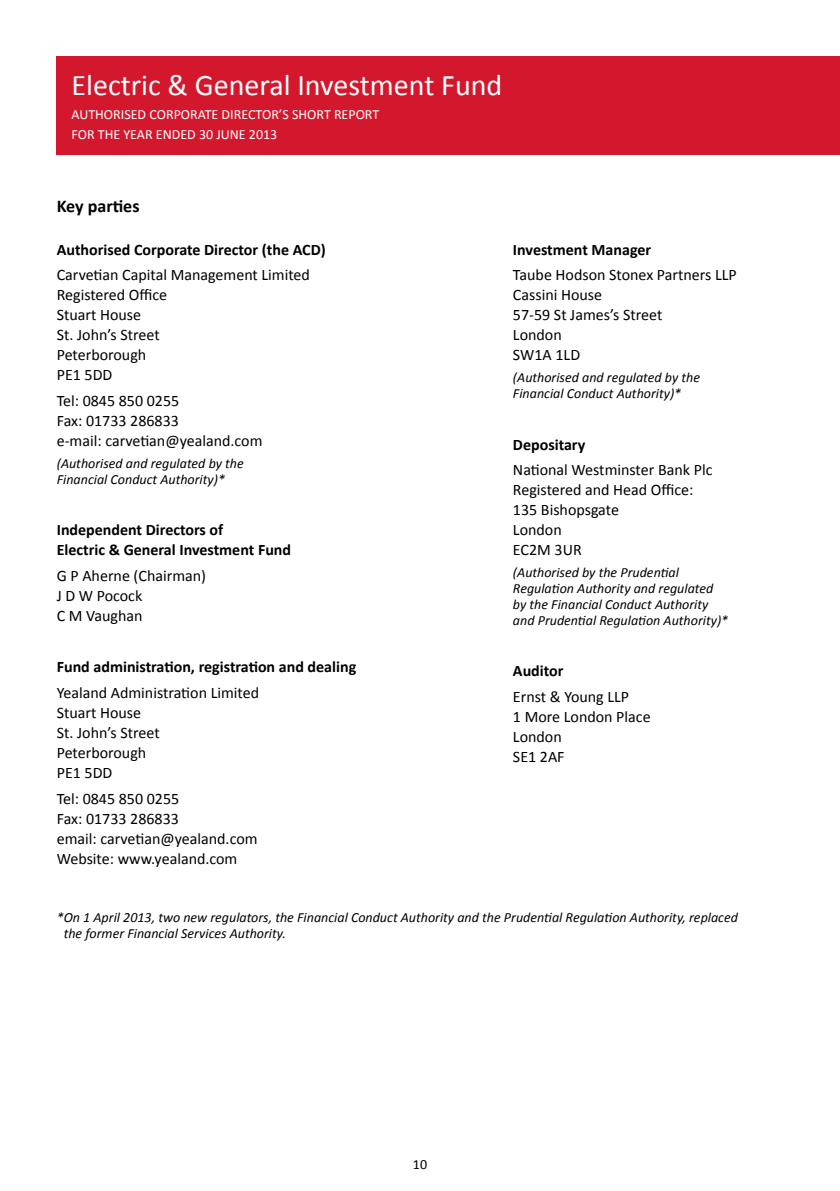
<style>
.page{position:relative;width:840px;height:1191px;background:#fff}
.page>*{position:absolute;margin:0;border:0;box-sizing:border-box;transform-origin:0 0}
.t1{font:30px "Calibri";color:#fff}
.t2{font:700 18px "Calibri";color:#000}
.t3{font:16px/20px "Calibri";color:#000}
.t4{font:700 16px/20px "Calibri";color:#000}
.t5{font:italic 14px/16px "Calibri";color:#000}
.t6{font:14px/20px "Calibri";color:#fff}
.t7{font:14px "Calibri";color:#000}
</style>
<div class="page">
<div style="left:57px;top:57px;width:782px;height:98px;background:#d3182e"></div>
<h1 class="t1" style="left:71px;top:66px;width:432px">Electric &amp; General Investment Fund</h1>
<p class="t6" style="left:71px;top:104px;width:309px">AUTHORISED CORPORATE DIRECTOR’S SHORT REPORT<br>FOR THE YEAR ENDED 30 JUNE 2013</p>
<p class="t2" style="left:57px;top:194px;width:84px">Key parties</p>
<p class="t4" style="left:57px;top:239px;width:270px">Authorised Corporate Director (the ACD)</p>
<p class="t3" style="left:57px;top:265px;width:254px">Carvetian Capital Management Limited<br>Registered Office<br>Stuart House<br>St. John’s Street<br>Peterborough<br>PE1 5DD</p>
<p class="t3" style="left:57px;top:391px;width:207px">Tel: 0845 850 0255<br>Fax: 01733 286833<br>e-mail: carvetian@yealand.com</p>
<p class="t5" style="left:57px;top:455px;width:188px">(Authorised and regulated by the<br>Financial Conduct Authority)*</p>
<p class="t4" style="left:57px;top:520px;width:236px">Independent Directors of<br>Electric &amp; General Investment Fund</p>
<p class="t3" style="left:57px;top:565px;width:151px">G P Aherne (Chairman)<br>J D W Pocock<br>C M Vaughan</p>
<p class="t4" style="left:57px;top:657px;width:301px">Fund administration, registration and dealing</p>
<p class="t3" style="left:57px;top:682px;width:204px">Yealand Administration Limited<br>Stuart House<br>St. John’s Street<br>Peterborough<br>PE1 5DD</p>
<p class="t3" style="left:57px;top:788px;width:202px">Tel: 0845 850 0255<br>Fax: 01733 286833<br>email: carvetian@yealand.com<br>Website: www.yealand.com</p>
<p class="t4" style="left:512px;top:239px;width:140px">Investment Manager</p>
<p class="t3" style="left:512px;top:265px;width:225px">Taube Hodson Stonex Partners LLP<br>Cassini House<br>57-59 St James’s Street<br>London<br>SW1A 1LD</p>
<p class="t5" style="left:512px;top:369px;width:188px">(Authorised and regulated by the<br>Financial Conduct Authority)*</p>
<p class="t4" style="left:512px;top:434px;width:74px">Depositary</p>
<p class="t3" style="left:512px;top:460px;width:201px">National Westminster Bank Plc<br>Registered and Head Office:<br>135 Bishopsgate<br>London<br>EC2M 3UR</p>
<p class="t5" style="left:512px;top:564px;width:217px">(Authorised by the Prudential Regulation Authority and regulated by the Financial Conduct Authority and Prudential Regulation Authority)*</p>
<p class="t4" style="left:512px;top:661px;width:52px">Auditor</p>
<p class="t3" style="left:512px;top:686px;width:139px">Ernst &amp; Young LLP<br>1 More London Place<br>London<br>SE1 2AF</p>
<p class="t5" style="left:64px;top:909px;width:675px;text-indent:-7px">*On 1 April 2013, two new regulators, the Financial Conduct Authority and the Prudential Regulation Authority, replaced the former Financial Services Authority.</p>
<p class="t7" style="left:412px;top:1155px;width:16px">10</p>
</div>
